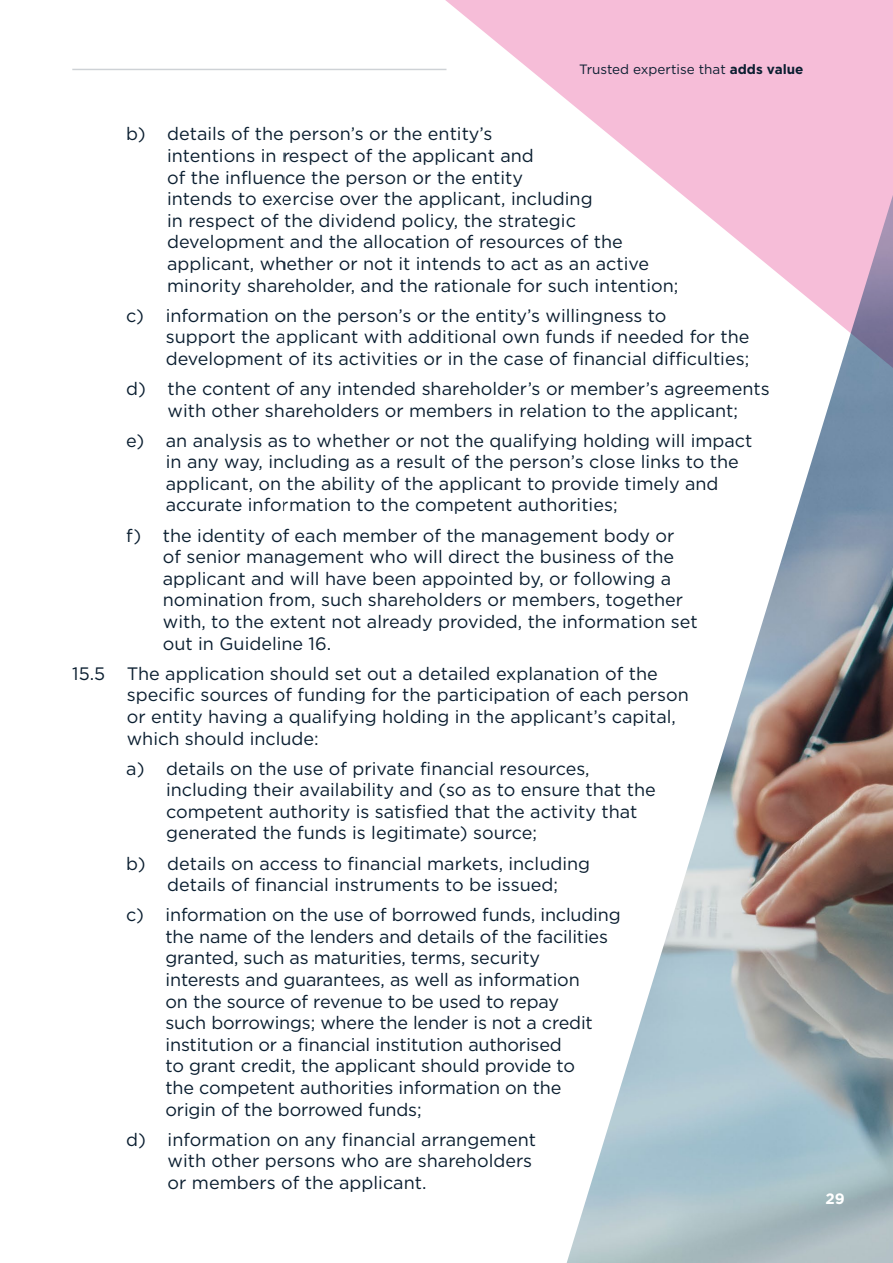
<style>
.page{position:relative;width:893px;height:1263px;background:#fff}
.page>*{position:absolute;margin:0;border:0;box-sizing:border-box;transform-origin:0 0}
.t1{font:18px/21.6px "Gotham";color:#0a1e30}
.t2{font:700 15px "Gotham";color:#fff}
.t3{font:13.5px "Gotham";color:#0a1e30}
.s1{font-weight:700}
</style>
<div class="page">
<img style="left:567px;top:561px;width:326px;height:702px">
<svg style="left:284px;top:0;width:609px;height:561px"></svg>
<hr style="left:72px;top:69px;width:374px;height:1px;background:#0a1e30">
<p class="t3" style="left:579px;top:61px;width:226px">Trusted expertise that <span class="s1">adds value</span></p>
<p class="t1" style="left:167px;top:123px;width:513px;text-indent:-41px">b) details of the person’s or the entity’s<br>intentions in respect of the applicant and<br>of the influence the person or the entity<br>intends to exercise over the applicant, including<br>in respect of the dividend policy, the strategic development and the allocation of resources of the applicant, whether or not it intends to act as an active minority shareholder, and the rationale for such intention;</p>
<p class="t1" style="left:166px;top:304px;width:585px;text-indent:-39px">c) information on the person’s or the entity’s willingness to<br>support the applicant with additional own funds if needed for the development of its activities or in the case of financial difficulties;</p>
<p class="t1" style="left:126px;top:377px;width:645px;text-align:center">d) the content of any intended shareholder’s or member’s agreements with other shareholders or members in relation to the applicant;</p>
<p class="t1" style="left:166px;top:429px;width:588px;text-indent:-40px">e) an analysis as to whether or not the qualifying holding will impact in any way, including as a result of the person’s close links to the applicant, on the ability of the applicant to provide timely and accurate information to the competent authorities;</p>
<p class="t1" style="left:163px;top:524px;width:536px;text-indent:-37px">f) the identity of each member of the management body or<br>of senior management who will direct the business of the applicant and will have been appointed by, or following a nomination from, such shareholders or members, together with, to the extent not already provided, the information set out in Guideline 16.</p>
<p class="t1" style="left:127px;top:662px;width:564px;text-indent:-54px">15.5 The application should set out a detailed explanation of the specific sources of funding for the participation of each person or entity having a qualifying holding in the applicant’s capital, which should include:</p>
<p class="t1" style="left:166px;top:757px;width:491px;text-indent:-40px">a) details on the use of private financial resources, including their availability and (so as to ensure that the competent authority is satisfied that the activity that generated the funds is legitimate) source;</p>
<p class="t1" style="left:126px;top:852px;width:465px;text-align:center">b) details on access to financial markets, including details of financial instruments to be issued;</p>
<p class="t1" style="left:166px;top:904px;width:457px;text-indent:-39px">c) information on the use of borrowed funds, including the name of the lenders and details of the facilities granted, such as maturities, terms, security<br>interests and guarantees, as well as information<br>on the source of revenue to be used to repay<br>such borrowings; where the lender is not a credit institution or a financial institution authorised<br>to grant credit, the applicant should provide to<br>the competent authorities information on the<br>origin of the borrowed funds;</p>
<p class="t1" style="left:168px;top:1128px;width:370px;text-indent:-41px">d) information on any financial arrangement with other persons who are shareholders or members of the applicant.</p>
<p class="t2" style="left:825px;top:1190px;width:21px">29</p>
</div>
